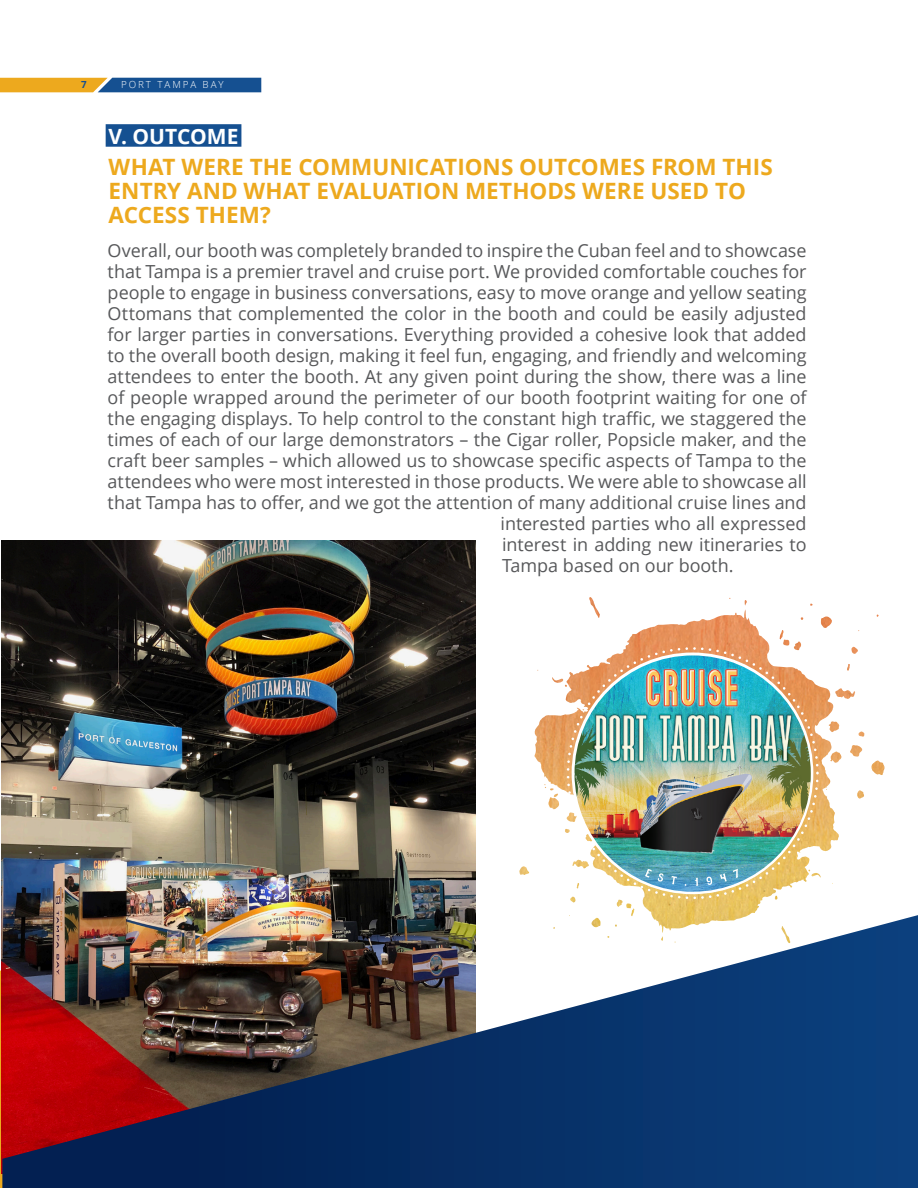
<style>
.page{position:relative;width:918px;height:1188px;background:#fff}
.page>*{position:absolute;margin:0;border:0;box-sizing:border-box;transform-origin:0 0}
.Sub-Headline_Body{font:700 22.5px/24px "Open Sans";color:#eda91e}
.Quatation_Rule_RR{font:700 21px "Open Sans";letter-spacing:-.005em;color:#fff}
.Body_Text_1_copy{font:18px "Open Sans";letter-spacing:-.005em;color:#57585a}
.t1{font:300 9.75px "Open Sans";letter-spacing:.2em;color:#fff}
.t2{font:700 9.75px "Open Sans";color:#155091}
</style>
<div class="page">
<img style="left:1px;top:540px;width:475px;height:633px">
<img style="left:2px;top:915px;width:916px;height:273px">
<div style="left:106px;top:124px;width:135px;height:23px;background:#155091"></div>
<img style="left:537px;top:597px;width:342px;height:90px">
<img style="left:567px;top:647px;width:252px;height:252px">
<svg style="left:0;top:78px;width:261px;height:14px;background:#6c7566"></svg>
<p class="t2" style="left:81px;top:78px;width:7px">7</p>
<p class="t1" style="left:121px;top:78px;width:104px">PORT TAMPA BAY</p>
<p class="Quatation_Rule_RR" style="left:109px;top:121px;width:131px">V. OUTCOME</p>
<p class="Sub-Headline_Body" style="left:109px;top:154px;width:666px">WHAT WERE THE COMMUNICATIONS OUTCOMES FROM THIS<br>ENTRY AND WHAT EVALUATION METHODS WERE USED TO<br>ACCESS THEM?</p>
<p class="Body_Text_1_copy" style="left:108px;top:238px;width:700px">Overall, our booth was completely branded to inspire the Cuban feel and to showcase</p>
<p class="Body_Text_1_copy" style="left:108px;top:259px;width:700px">that Tampa is a premier travel and cruise port. We provided comfortable couches for</p>
<p class="Body_Text_1_copy" style="left:108px;top:280px;width:700px">people to engage in business conversations, easy to move orange and yellow seating</p>
<p class="Body_Text_1_copy" style="left:108px;top:301px;width:700px">Ottomans that complemented the color in the booth and could be easily adjusted</p>
<p class="Body_Text_1_copy" style="left:108px;top:322px;width:700px">for larger parties in conversations. Everything provided a cohesive look that added</p>
<p class="Body_Text_1_copy" style="left:108px;top:343px;width:700px">to the overall booth design, making it feel fun, engaging, and friendly and welcoming</p>
<p class="Body_Text_1_copy" style="left:108px;top:364px;width:700px">attendees to enter the booth. At any given point during the show, there was a line</p>
<p class="Body_Text_1_copy" style="left:108px;top:385px;width:700px">of people wrapped around the perimeter of our booth footprint waiting for one of</p>
<p class="Body_Text_1_copy" style="left:108px;top:406px;width:700px">the engaging displays. To help control to the constant high traffic, we staggered the</p>
<p class="Body_Text_1_copy" style="left:108px;top:427px;width:700px">times of each of our large demonstrators – the Cigar roller, Popsicle maker, and the</p>
<p class="Body_Text_1_copy" style="left:108px;top:448px;width:700px">craft beer samples – which allowed us to showcase specific aspects of Tampa to the</p>
<p class="Body_Text_1_copy" style="left:108px;top:469px;width:701px">attendees who were most interested in those products. We were able to showcase all</p>
<p class="Body_Text_1_copy" style="left:108px;top:490px;width:701px">that Tampa has to offer, and we got the attention of many additional cruise lines and</p>
<p class="Body_Text_1_copy" style="left:501px;top:511px;width:308px">interested parties who all expressed</p>
<p class="Body_Text_1_copy" style="left:502px;top:532px;width:306px">interest in adding new itineraries to</p>
<p class="Body_Text_1_copy" style="left:502px;top:553px;width:233px">Tampa based on our booth.</p>
</div>
